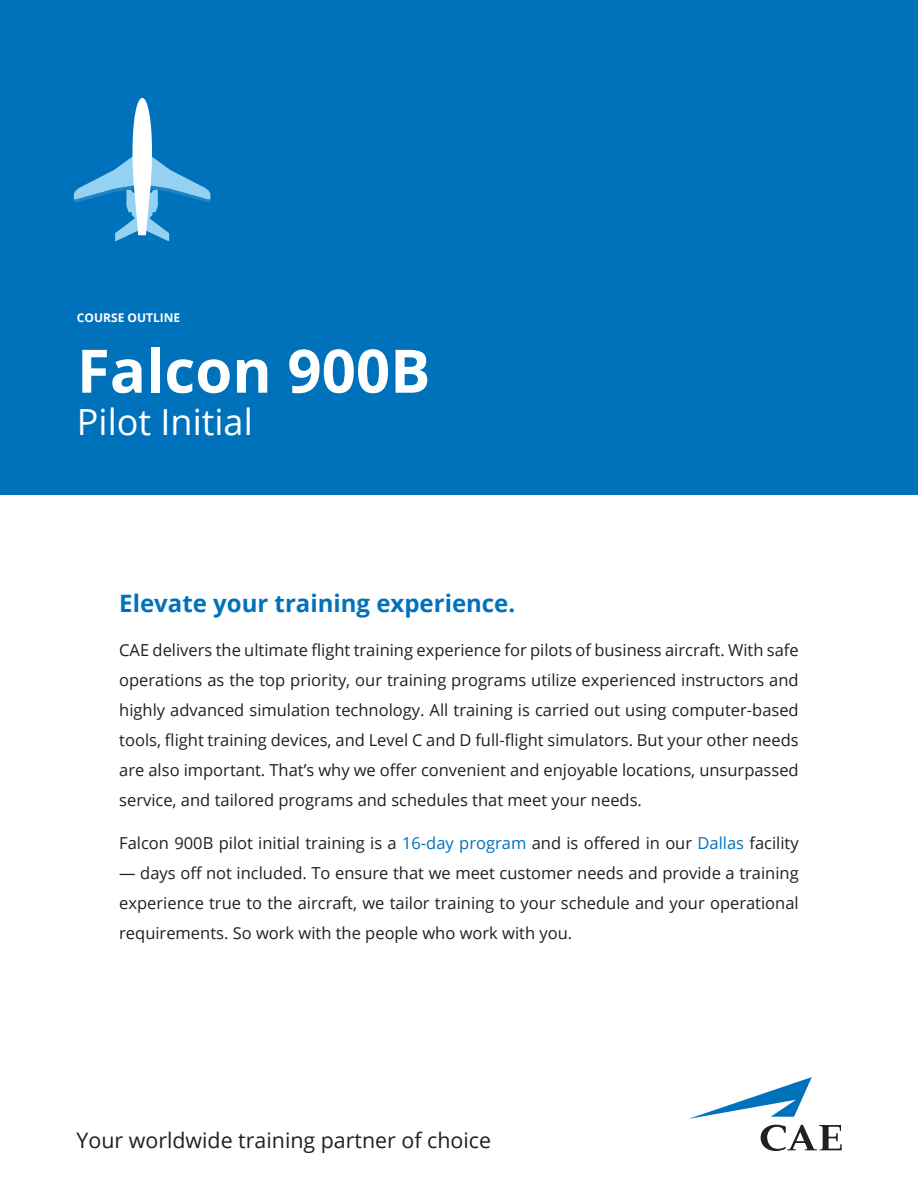
<style>
.page{position:relative;width:918px;height:1188px;background:#fff}
.page>*{position:absolute;margin:0;border:0;box-sizing:border-box;transform-origin:0 0}
.Titre{font:700 60px "Open Sans";color:#fff}
.Sous-titre{font:36px "Open Sans";color:#fff}
.Titre_-_Texte{font:700 24px "Open Sans";color:#0072bc}
.t1{font:21.45px "Open Sans";color:#231f20}
.Texte{font:16.5px/30px "Open Sans";color:#231f20;text-align:justify}
.Titre_-_Course_outin{font:700 12px "Open Sans";color:#fff}
.s1{color:#0072bc}
</style>
<div class="page">
<svg style="left:688px;top:1077px;width:124px;height:42px"></svg>
<svg style="left:761px;top:1125px;width:81px;height:26px"></svg>
<div style="left:0;top:0;width:918px;height:495px;background:#0072bc"></div>
<svg style="left:74px;top:98px;width:136px;height:143px"></svg>
<p class="Titre_-_Course_outin" style="left:77px;top:310px;width:105px">COURSE OUTLINE</p>
<p class="Titre" style="left:77px;top:329px;width:355px">Falcon 900B</p>
<p class="Sous-titre" style="left:77px;top:398px;width:177px">Pilot Initial</p>
<p class="Titre_-_Texte" style="left:119px;top:587px;width:398px">Elevate your training experience.</p>
<p class="Texte" style="left:119px;top:634px;width:681px">CAE delivers the ultimate flight training experience for pilots of business aircraft. With safe operations as the top priority, our training programs utilize experienced instructors and highly advanced simulation technology. All training is carried out using computer-based tools, flight training devices, and Level C and D full-flight simulators. But your other needs are also important. That’s why we offer convenient and enjoyable locations, unsurpassed service, and tailored programs and schedules that meet your needs.</p>
<p class="Texte" style="left:119px;top:828px;width:681px">Falcon 900B pilot initial training is a <span class="s1">16-day program</span> and is offered in our <span class="s1">Dallas</span> facility</p>
<p class="Texte" style="left:119px;top:858px;width:681px">— days off not included. To ensure that we meet customer needs and provide a training experience true to the aircraft, we tailor training to your schedule and your operational requirements. So work with the people who work with you.</p>
<h3 class="t1" style="left:76px;top:1126px;width:416px">Your worldwide training partner of choice</h3>
</div>
